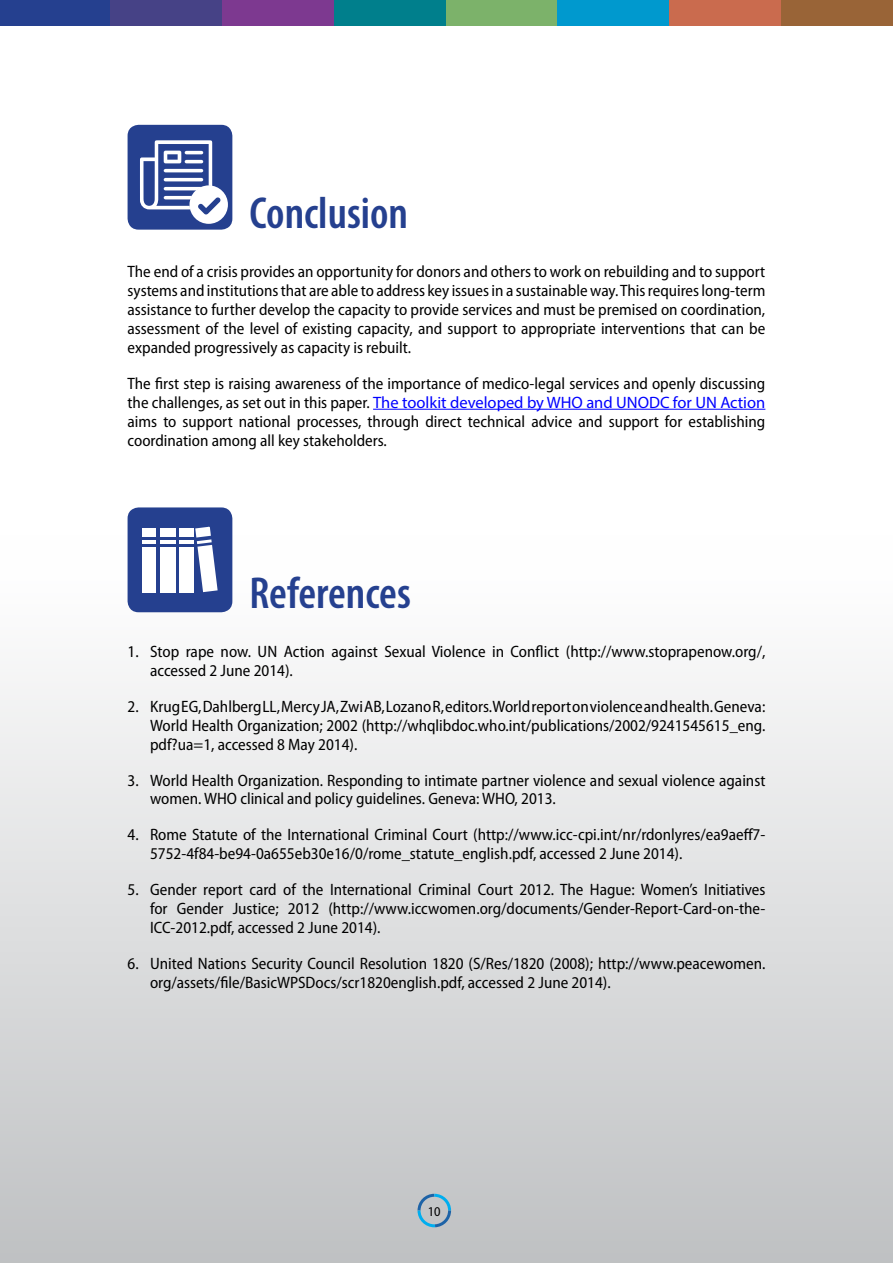
<style>
.page{position:relative;width:893px;height:1263px;background:#fff}
.page>*{position:absolute;margin:0;border:0;box-sizing:border-box;transform-origin:0 0}
.t1{font:600 condensed 45px "Myriad Pro";color:#25408f}
.t2{font:semi-condensed 16.5px/18.9px "Myriad Pro";color:#000;text-align:justify}
.t3{font:semi-condensed 13.5px "Myriad Pro";color:#000}
.s1{font-stretch:normal;color:#00f}
</style>
<div class="page">
<div style="left:0;top:536px;width:893px;height:727px;background:linear-gradient(to bottom,#fff,#bfc1c3)"></div>
<svg style="left:416px;top:1192px;width:37px;height:37px"></svg>
<div style="left:0;top:0;width:112px;height:26px;background:#25408f"></div>
<div style="left:110px;top:0;width:112px;height:26px;background:#464286"></div>
<div style="left:222px;top:0;width:112px;height:26px;background:#7d3990"></div>
<div style="left:334px;top:0;width:112px;height:26px;background:#007f8c"></div>
<div style="left:446px;top:0;width:111px;height:26px;background:#7cb26a"></div>
<div style="left:557px;top:0;width:112px;height:26px;background:#0099ce"></div>
<div style="left:669px;top:0;width:112px;height:26px;background:#ca6b4e"></div>
<div style="left:781px;top:0;width:112px;height:26px;background:#996437"></div>
<hr style="left:373px;top:409px;width:392px;height:1px;background:#00f">
<div style="left:128px;top:125px;width:104px;height:105px;background:#25408f;border-radius:11px"></div>
<svg style="left:140px;top:140px;width:88px;height:84px"></svg>
<div style="left:128px;top:507px;width:104px;height:105px;background:#25408f;border-radius:11px"></div>
<div style="left:160px;top:547px;width:15px;height:46px;background:#fff"></div>
<div style="left:179px;top:547px;width:15px;height:46px;background:#fff"></div>
<div style="left:142px;top:547px;width:14px;height:46px;background:#fff"></div>
<div style="left:160px;top:528px;width:15px;height:9px;background:#fff"></div>
<div style="left:179px;top:528px;width:15px;height:9px;background:#fff"></div>
<div style="left:142px;top:528px;width:14px;height:9px;background:#fff"></div>
<hr style="left:160px;top:540px;width:15px;height:4px;background:#fff">
<hr style="left:179px;top:540px;width:15px;height:4px;background:#fff">
<hr style="left:142px;top:540px;width:14px;height:4px;background:#fff">
<svg style="left:195px;top:526px;width:23px;height:66px"></svg>
<h1 class="t1" style="left:249px;top:185px;width:160px">Conclusion</h1>
<p class="t2" style="left:128px;top:262px;width:639px">The end of a crisis provides an opportunity for donors and others to work on rebuilding and to support systems and institutions that are able to address key issues in a sustainable way. This requires long-term assistance to further develop the capacity to provide services and must be premised on coordination, assessment of the level of existing capacity, and support to appropriate interventions that can be expanded progressively as capacity is rebuilt.</p>
<p class="t2" style="left:128px;top:374px;width:639px">The first step is raising awareness of the importance of medico-legal services and openly discussing the challenges, as set out in this paper. <span class="s1">The toolkit developed by WHO and UNODC for UN Action </span>aims to support national processes, through direct technical advice and support for establishing coordination among all key stakeholders.</p>
<h1 class="t1" style="left:249px;top:565px;width:163px">References</h1>
<p class="t2" style="left:150px;top:642px;width:617px;text-indent:-23px">1. Stop rape now. UN Action against Sexual Violence in Conflict (http://www.stoprapenow.org/, accessed 2 June 2014).</p>
<p class="t2" style="left:150px;top:697px;width:617px;text-indent:-23px">2. Krug EG, Dahlberg LL, Mercy JA, Zwi AB, Lozano R, editors. World report on violence and health. Geneva:<br>World Health Organization; 2002 (http://whqlibdoc.who.int/publications/2002/9241545615_eng. pdf?ua=1, accessed 8 May 2014).</p>
<p class="t2" style="left:150px;top:771px;width:617px;text-indent:-23px">3. World Health Organization. Responding to intimate partner violence and sexual violence against women. WHO clinical and policy guidelines. Geneva: WHO, 2013.</p>
<p class="t2" style="left:150px;top:826px;width:617px;text-indent:-23px">4. Rome Statute of the International Criminal Court (http://www.icc-cpi.int/nr/rdonlyres/ea9aeff7-<br>5752-4f84-be94-0a655eb30e16/0/rome_statute_english.pdf, accessed 2 June 2014).</p>
<p class="t2" style="left:150px;top:881px;width:617px;text-indent:-23px">5. Gender report card of the International Criminal Court 2012. The Hague: Women’s Initiatives for Gender Justice; 2012 (http://www.iccwomen.org/documents/Gender-Report-Card-on-the-ICC-2012.pdf, accessed 2 June 2014).</p>
<p class="t2" style="left:150px;top:955px;width:617px;text-indent:-23px">6. United Nations Security Council Resolution 1820 (S/Res/1820 (2008); http://www.peacewomen. org/assets/file/BasicWPSDocs/scr1820english.pdf, accessed 2 June 2014).</p>
<p class="t3" style="left:428px;top:1204px;width:14px">10</p>
</div>
